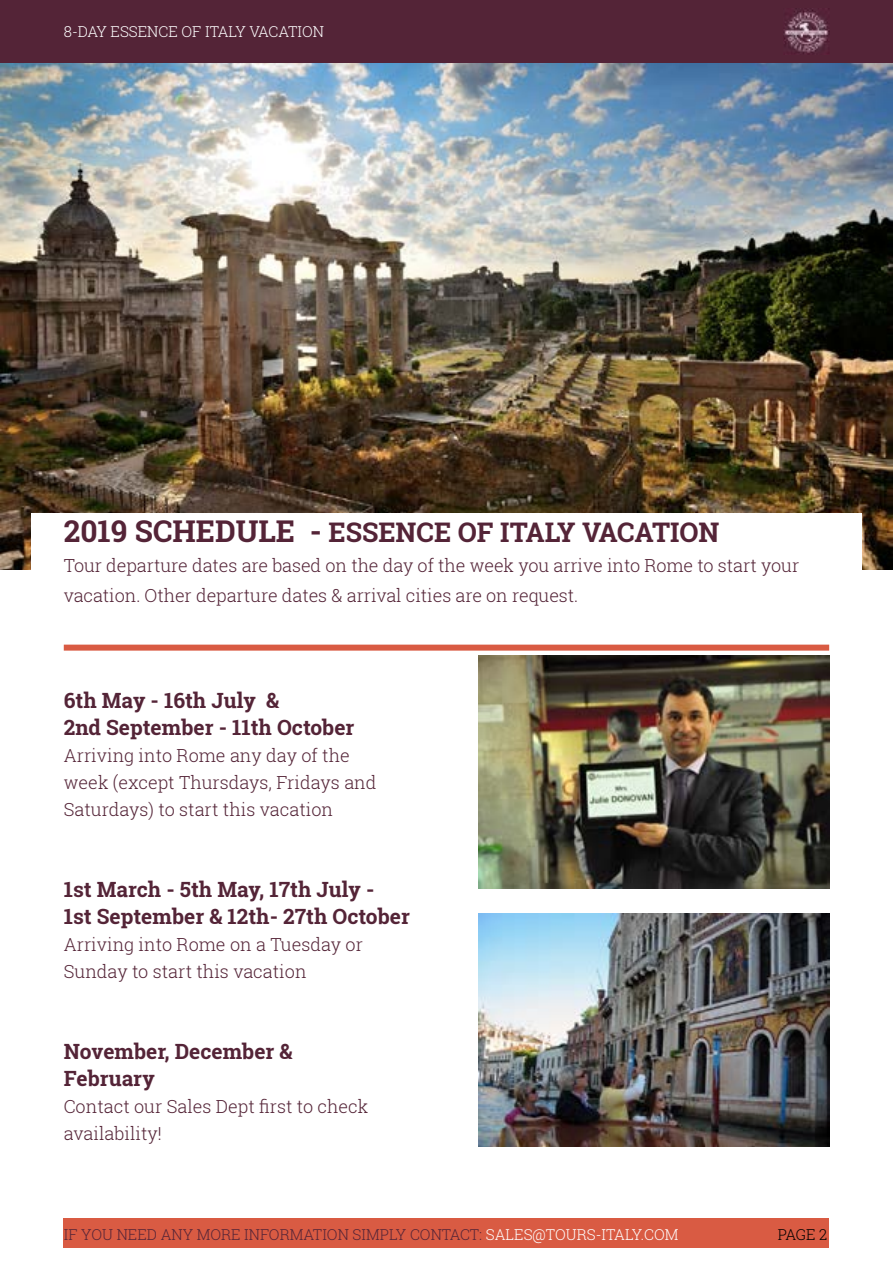
<style>
.page{position:relative;width:893px;height:1263px;background:#fff}
.page>*{position:absolute;margin:0;border:0;box-sizing:border-box;transform-origin:0 0}
.t1{font:700 27px "Roboto Slab";color:#542437}
.t2{font:700 21px/27px "Roboto Slab";color:#542437}
.t3{font:300 18px/27px "Roboto Slab";letter-spacing:-.005em;color:#542437}
.t4{font:300 15px "Roboto Slab";color:#542437}
.t5{font:300 15px "Roboto Slab";color:#fff}
.t6{font:300 15px "Roboto Slab";color:#000}
.s1{font-size:30px}
.s2{color:#fff}
</style>
<div class="page">
<div style="left:0;top:0;width:893px;height:64px;background:#542437"></div>
<div style="left:64px;top:1218px;width:765px;height:30px;background:#d95b43"></div>
<img style="left:784px;top:10px;width:45px;height:44px">
<img style="left:0;top:64px;width:893px;height:506px">
<div style="left:31px;top:513px;width:831px;height:75px;background:#fff"></div>
<div style="left:64px;top:645px;width:765px;height:6px;background:#d95b43"></div>
<img style="left:478px;top:656px;width:351px;height:233px">
<img style="left:478px;top:913px;width:351px;height:234px">
<p class="t5" style="left:64px;top:21px;width:262px">8-DAY ESSENCE OF ITALY VACATION</p>
<h1 class="t1" style="left:64px;top:514px;width:657px"><span class="s1">2019 SCHEDULE -</span> ESSENCE OF ITALY VACATION</h1>
<p class="t3" style="left:64px;top:550px;width:737px;line-height:30px">Tour departure dates are based on the day of the week you arrive into Rome to start your vacation. Other departure dates &amp; arrival cities are on request.</p>
<p class="t2" style="left:64px;top:686px;width:292px">6th May - 16th July &amp;<br>2nd September - 11th October</p>
<p class="t3" style="left:64px;top:741px;width:314px">Arriving into Rome any day of the week (except Thursdays, Fridays and<br>Saturdays) to start this vacation</p>
<p class="t2" style="left:64px;top:875px;width:348px">1st March - 5th May, 17th July -<br>1st September &amp; 12th- 27th October</p>
<p class="t3" style="left:64px;top:930px;width:301px">Arriving into Rome on a Tuesday or<br>Sunday to start this vacation</p>
<p class="t2" style="left:64px;top:1037px;width:230px">November, December &amp;<br>February</p>
<p class="t3" style="left:64px;top:1092px;width:306px">Contact our Sales Dept first to check availability!</p>
<p class="t4" style="left:64px;top:1224px;width:616px">IF YOU NEED ANY MORE INFORMATION SIMPLY CONTACT: <span class="s2">SALES@TOURS-ITALY.COM</span></p>
<p class="t6" style="left:778px;top:1224px;width:51px">PAGE 2</p>
</div>
